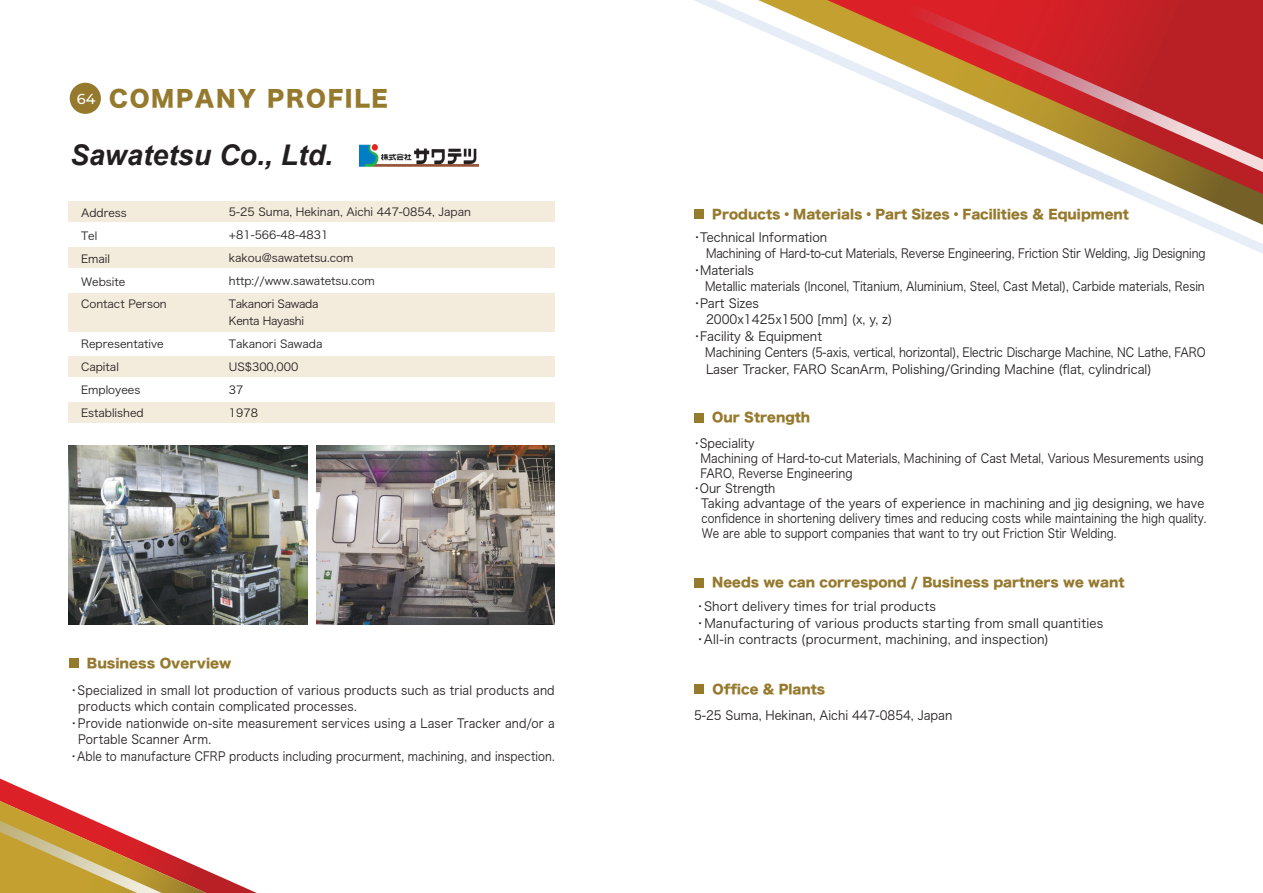
<style>
.page{position:relative;width:1263px;height:893px;background:#fff}
.page>*{position:absolute;margin:0;border:0;box-sizing:border-box;transform-origin:0 0}
.t1{font:italic 700 28.5px "Arial";color:#231f20}
.t2{font:22.5px "Hira Kaku Std W8";letter-spacing:.075em;color:#95792d}
.t3{font:12.75px "Hira Kaku Std W8";color:#95792d}
.t4{font:12.6px "Hira Kaku Pro W3";color:#231f20;scale:.95 1}
.t5{font:12.6px "Hira Kaku Pro W3";color:#231f20;scale:.91 1}
.t6{font:12.6px "Hira Kaku Pro W3";color:#231f20;scale:.88 1}
.t7{font:12.6px/16.5px "Hira Kaku Pro W3";color:#231f20;scale:.96 1}
.t8{font:12.6px "Hira Kaku Pro W3";color:#231f20;scale:.87 1}
.t9{font:12.6px "Hira Kaku Pro W3";color:#231f20;scale:.89 1}
.t10{font:12.6px "Hira Kaku Pro W3";color:#231f20;scale:.86 1}
.t11{font:12.6px "Hira Kaku Pro W3";color:#231f20;scale:.9 1}
.t12{font:12.6px "Hira Kaku Pro W3";color:#231f20;scale:.94 1}
.t13{font:12.6px "Hira Kaku Pro W3";color:#231f20;scale:.92 1}
.t14{font:11.1px/23px "Hira Kaku Pro W3";color:#231f20}
.s1{font-family:"Montserrat";font-weight:500;font-size:14.4px;color:#fff}
</style>
<div class="page">
<div style="left:70px;top:83px;width:31px;height:31px;background:#95792d;border-radius:50%"></div>
<div style="left:69px;top:201px;width:486px;height:21px;background:#f3ecdd"></div>
<div style="left:69px;top:247px;width:486px;height:21px;background:#f3ecdd"></div>
<div style="left:69px;top:294px;width:486px;height:38px;background:#f3ecdd"></div>
<div style="left:69px;top:356px;width:486px;height:20px;background:#f3ecdd"></div>
<div style="left:69px;top:402px;width:486px;height:21px;background:#f3ecdd"></div>
<svg style="left:694px;top:0;width:569px;height:254px"></svg>
<svg style="left:758px;top:0;width:505px;height:225px"></svg>
<svg style="left:876px;top:0;width:387px;height:172px"></svg>
<svg style="left:0;top:779px;width:257px;height:114px"></svg>
<div style="left:695px;top:684px;width:9px;height:10px;background:#95792d"></div>
<div style="left:695px;top:209px;width:9px;height:10px;background:#95792d"></div>
<div style="left:695px;top:413px;width:9px;height:10px;background:#95792d"></div>
<div style="left:695px;top:578px;width:9px;height:9px;background:#95792d"></div>
<div style="left:69px;top:658px;width:9px;height:10px;background:#95792d"></div>
<img style="left:360px;top:145px;width:118px;height:21px">
<img style="left:69px;top:445px;width:238px;height:179px">
<img style="left:316px;top:445px;width:239px;height:179px">
<h2 class="t2" style="left:77px;top:86px;width:312px"><span class="s1">64</span> COMPANY PROFILE</h2>
<h1 class="t1" style="left:70px;top:136px;width:264px">Sawatetsu Co., Ltd.</h1>
<p class="t14" style="left:81px;top:200px;width:87px">Address<br>Tel<br>Email<br>Website<br>Contact Person</p>
<p class="t14" style="left:81px;top:332px;width:84px">Representative<br>Capital<br>Employees<br>Established</p>
<p class="t14" style="left:229px;top:199px;width:244px">5-25 Suma, Hekinan, Aichi 447-0854, Japan +81-566-48-4831<br>kakou@sawatetsu.com http://www.sawatetsu.com<br>Takanori Sawada</p>
<p class="t14" style="left:229px;top:308px;width:95px">Kenta Hayashi<br>Takanori Sawada<br>US$300,000<br>37<br>1978</p>
<p class="t3" style="left:87px;top:656px;width:146px">Business Overview</p>
<p class="t5" style="left:68px;top:679px;width:536px">・Specialized in small lot production of various products such as trial products and</p>
<p class="t5" style="left:78px;top:695px;width:308px">products which contain complicated processes.</p>
<p class="t5" style="left:68px;top:712px;width:536px">・Provide nationwide on-site measurement services using a Laser Tracker and/or a</p>
<p class="t5" style="left:78px;top:728px;width:148px">Portable Scanner Arm.</p>
<p class="t8" style="left:68px;top:745px;width:561px">・Able to manufacture CFRP products including procurment, machining, and inspection.</p>
<p class="t3" style="left:712px;top:207px;width:418px">Products・Materials・Part Sizes・Facilities &amp; Equipment</p>
<p class="t4" style="left:691px;top:226px;width:145px">・Technical Information</p>
<p class="t6" style="left:706px;top:242px;width:569px">Machining of Hard-to-cut Materials, Reverse Engineering, Friction Stir Welding, Jig Designing</p>
<p class="t4" style="left:691px;top:259px;width:68px">・Materials</p>
<p class="t6" style="left:694px;top:275px;width:582px">　Metallic materials (Inconel, Titanium, Aluminium, Steel, Cast Metal), Carbide materials, Resin</p>
<p class="t4" style="left:691px;top:292px;width:73px">・Part Sizes</p>
<p class="t4" style="left:694px;top:308px;width:210px">　2000x1425x1500 [mm] (x, y, z)</p>
<p class="t4" style="left:691px;top:325px;width:139px">・Facility &amp; Equipment</p>
<p class="t9" style="left:694px;top:341px;width:576px">　Machining Centers (5-axis, vertical, horizontal), Electric Discharge Machine, NC Lathe, FARO</p>
<p class="t4" style="left:694px;top:358px;width:483px">　Laser Tracker, FARO ScanArm, Polishing/Grinding Machine (flat, cylindrical)</p>
<p class="t3" style="left:712px;top:411px;width:99px">Our Strength</p>
<p class="t13" style="left:691px;top:432px;width:70px">・Speciality</p>
<p class="t11" style="left:700px;top:447px;width:561px">Machining of Hard-to-cut Materials, Machining of Cast Metal, Various Mesurements using</p>
<p class="t9" style="left:701px;top:462px;width:172px">FARO, Reverse Engineering</p>
<p class="t13" style="left:691px;top:477px;width:93px">・Our Strength</p>
<p class="t4" style="left:701px;top:492px;width:531px">Taking advantage of the years of experience in machining and jig designing, we have</p>
<p class="t10" style="left:701px;top:507px;width:589px">confidence in shortening delivery times and reducing costs while maintaining the high quality.</p>
<p class="t8" style="left:702px;top:522px;width:478px">We are able to support companies that want to try out Friction Stir Welding.</p>
<p class="t3" style="left:712px;top:575px;width:414px">Needs we can correspond / Business partners we want</p>
<p class="t7" style="left:694px;top:597px;width:428px">・Short delivery times for trial products<br>・Manufacturing of various products starting from small quantities・All-in contracts (procurment, machining, and inspection)</p>
<p class="t3" style="left:712px;top:682px;width:114px">Office &amp; Plants</p>
<p class="t12" style="left:694px;top:704px;width:276px">5-25 Suma, Hekinan, Aichi 447-0854, Japan</p>
</div>
